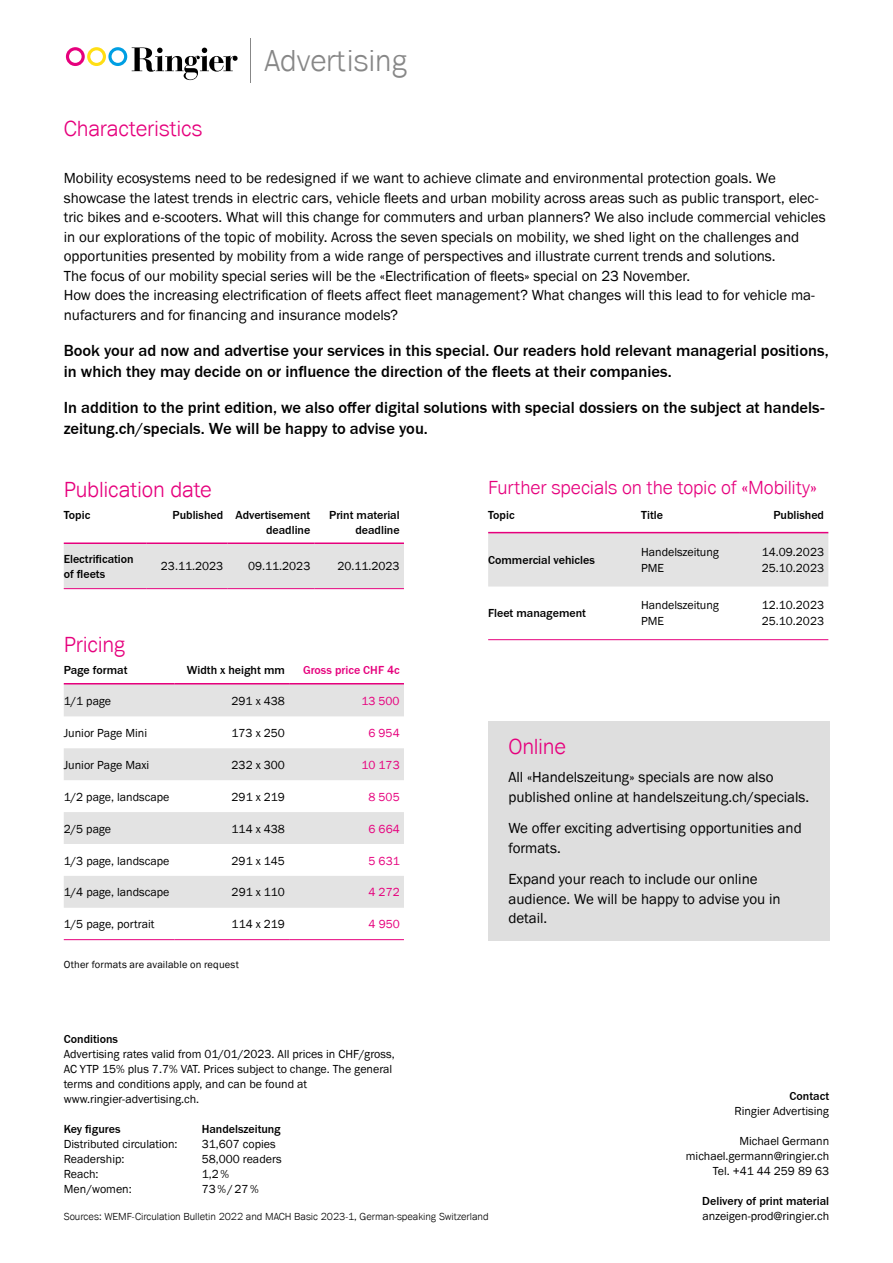
<style>
.page{position:relative;width:893px;height:1263px;background:#fff}
.page>*{position:absolute;margin:0;border:0;box-sizing:border-box;transform-origin:0 0}
.t1{font:300 31.2px "Ringier";color:#878787}
.t2{font:300 22.5px "Ringier";letter-spacing:-.01em;color:#e6007d}
.t3{font:300 19.5px "Ringier";letter-spacing:-.01em;color:#e6007d}
.t4{font:700 16.5px/21px "Ringier";color:#000}
.t5{font:15px/19.5px "Ringier";color:#000}
.t6{font:12px/15px "Ringier";color:#000}
.t7{font:700 12px/15px "Ringier";color:#000;text-align:right}
.t8{font:12px "Ringier";color:#e6007d}
.t9{font:700 12px "Ringier";color:#e6007d}
.t10{font:300 10.5px "Ringier";color:#000}
.t11{font:10.5px "Ringier";letter-spacing:.015em;color:#000}
</style>
<div class="page">
<svg style="left:66px;top:47px;width:172px;height:33px"></svg>
<hr style="left:250px;top:38px;width:1px;height:45px;background:#878787">
<svg style="left:64px;top:684px;width:340px;height:224px;fill:#e3e3e3"></svg>
<hr style="left:64px;top:683px;width:110px;height:1px;background:#e6007d">
<hr style="left:174px;top:683px;width:115px;height:1px;background:#e6007d">
<hr style="left:289px;top:683px;width:115px;height:1px;background:#e6007d">
<hr style="left:64px;top:939px;width:110px;height:1px;background:#e6007d">
<hr style="left:174px;top:939px;width:115px;height:1px;background:#e6007d">
<hr style="left:289px;top:939px;width:115px;height:1px;background:#e6007d">
<div style="left:64px;top:544px;width:340px;height:44px;background:#e3e3e3"></div>
<hr style="left:64px;top:542px;width:83px;height:2px;background:#e6007d">
<hr style="left:147px;top:542px;width:80px;height:2px;background:#e6007d">
<hr style="left:227px;top:542px;width:88px;height:2px;background:#e6007d">
<hr style="left:315px;top:542px;width:89px;height:2px;background:#e6007d">
<hr style="left:64px;top:588px;width:83px;height:1px;background:#e6007d">
<hr style="left:147px;top:588px;width:80px;height:1px;background:#e6007d">
<hr style="left:227px;top:588px;width:88px;height:1px;background:#e6007d">
<hr style="left:315px;top:588px;width:89px;height:1px;background:#e6007d">
<div style="left:488px;top:721px;width:341px;height:220px;background:#dedede"></div>
<div style="left:488px;top:533px;width:340px;height:53px;background:#e3e3e3"></div>
<hr style="left:488px;top:532px;width:149px;height:1px;background:#e6007d">
<hr style="left:637px;top:532px;width:102px;height:1px;background:#e6007d">
<hr style="left:739px;top:532px;width:89px;height:1px;background:#e6007d">
<hr style="left:488px;top:639px;width:149px;height:1px;background:#e6007d">
<hr style="left:637px;top:639px;width:102px;height:1px;background:#e6007d">
<hr style="left:739px;top:639px;width:89px;height:1px;background:#e6007d">
<h1 class="t1" style="left:265px;top:41px;width:145px">Advertising</h1>
<h2 class="t2" style="left:64px;top:115px;width:140px">Characteristics</h2>
<p class="t5" style="left:64px;top:168px;width:763px">Mobility ecosystems need to be redesigned if we want to achieve climate and environmental protection goals. We showcase the latest trends in electric cars, vehicle fleets and urban mobility across areas such as public transport, elec&shy;tric bikes and e-scooters. What will this change for commuters and urban planners? We also include commercial vehicles in our explorations of the topic of mobility. Across the seven specials on mobility, we shed light on the challenges and opportunities presented by mobility from a wide range of perspectives and illustrate current trends and solutions.<br>The focus of our mobility special series will be the «Electrification of fleets» special on 23 November.<br>How does the increasing electrification of fleets affect fleet management? What changes will this lead to for vehicle ma&shy;nufacturers and for financing and insurance models?</p>
<p class="t4" style="left:64px;top:339px;width:766px">Book your ad now and advertise your services in this special. Our readers hold relevant managerial positions, in which they may decide on or influence the direction of the fleets at their companies.</p>
<p class="t4" style="left:64px;top:396px;width:762px">In addition to the print edition, we also offer digital solutions with special dossiers on the subject at handels&shy;zeitung.ch/specials. We will be happy to advise you.</p>
<h2 class="t2" style="left:64px;top:475px;width:150px">Publication date</h2>
<p class="t7" style="left:64px;top:507px;width:28px">Topic</p>
<p class="t7" style="left:173px;top:507px;width:139px">Published Advertisement deadline</p>
<p class="t7" style="left:329px;top:507px;width:72px">Print material deadline</p>
<p class="t7" style="left:64px;top:551px;width:71px;text-align:left">Electrification of fleets</p>
<p class="t6" style="left:161px;top:559px;width:64px">23.11.2023</p>
<p class="t6" style="left:248px;top:559px;width:64px">09.11.2023</p>
<p class="t6" style="left:337px;top:559px;width:64px">20.11.2023</p>
<h2 class="t2" style="left:64px;top:631px;width:63px">Pricing</h2>
<p class="t7" style="left:64px;top:662px;width:65px">Page format</p>
<p class="t7" style="left:187px;top:662px;width:99px">Width x height mm</p>
<p class="t9" style="left:303px;top:662px;width:98px">Gross price CHF 4c</p>
<p class="t6" style="left:64px;top:693px;width:49px">1/1 page</p>
<p class="t6" style="left:232px;top:693px;width:55px">291 x 438</p>
<p class="t8" style="left:361px;top:694px;width:40px">13 500</p>
<p class="t6" style="left:64px;top:725px;width:85px">Junior Page Mini</p>
<p class="t6" style="left:232px;top:725px;width:55px">173 x 250</p>
<p class="t8" style="left:369px;top:725px;width:33px">6 954</p>
<p class="t6" style="left:64px;top:757px;width:87px">Junior Page Maxi</p>
<p class="t6" style="left:232px;top:757px;width:55px">232 x 300</p>
<p class="t8" style="left:362px;top:757px;width:40px">10 173</p>
<p class="t6" style="left:64px;top:789px;width:107px">1/2 page, landscape</p>
<p class="t6" style="left:232px;top:789px;width:55px">291 x 219</p>
<p class="t8" style="left:369px;top:789px;width:33px">8 505</p>
<p class="t6" style="left:64px;top:821px;width:49px">2/5 page</p>
<p class="t6" style="left:232px;top:821px;width:55px">114 x 438</p>
<p class="t8" style="left:369px;top:821px;width:33px">6 664</p>
<p class="t6" style="left:64px;top:853px;width:107px">1/3 page, landscape</p>
<p class="t6" style="left:232px;top:853px;width:55px">291 x 145</p>
<p class="t8" style="left:369px;top:853px;width:33px">5 631</p>
<p class="t6" style="left:64px;top:885px;width:107px">1/4 page, landscape</p>
<p class="t6" style="left:232px;top:885px;width:55px">291 x 110</p>
<p class="t8" style="left:369px;top:885px;width:33px">4 272</p>
<p class="t6" style="left:64px;top:917px;width:92px">1/5 page, portrait</p>
<p class="t6" style="left:232px;top:917px;width:55px">114 x 219</p>
<p class="t8" style="left:369px;top:917px;width:33px">4 950</p>
<p class="t11" style="left:64px;top:958px;width:177px">Other formats are available on request</p>
<h3 class="t3" style="left:488px;top:475px;width:330px">Further specials on the topic of «Mobility»</h3>
<p class="t7" style="left:488px;top:508px;width:28px">Topic</p>
<p class="t7" style="left:641px;top:508px;width:23px">Title</p>
<p class="t7" style="left:773px;top:508px;width:52px">Published</p>
<p class="t7" style="left:488px;top:552px;width:108px">Commercial vehicles</p>
<p class="t6" style="left:641px;top:543px;width:79px;line-height:16.5px">Handelszeitung<br>PME</p>
<p class="t6" style="left:762px;top:543px;width:64px;line-height:16.5px">14.09.2023<br>25.10.2023</p>
<p class="t7" style="left:488px;top:605px;width:99px">Fleet management</p>
<p class="t6" style="left:641px;top:596px;width:79px;line-height:16.5px">Handelszeitung<br>PME</p>
<p class="t6" style="left:762px;top:596px;width:64px;line-height:16.5px">12.10.2023<br>25.10.2023</p>
<h2 class="t2" style="left:508px;top:733px;width:59px">Online</h2>
<p class="t5" style="left:508px;top:767px;width:302px">All «Handelszeitung» specials are now also published online at handelszeitung.ch/specials.</p>
<p class="t5" style="left:508px;top:818px;width:295px">We offer exciting advertising opportunities and formats.</p>
<p class="t5" style="left:508px;top:869px;width:274px">Expand your reach to include our online audience. We will be happy to advise you in detail.</p>
<p class="t7" style="left:64px;top:1032px;width:56px">Conditions</p>
<p class="t6" style="left:64px;top:1047px;width:332px">Advertising rates valid from 01/01/2023. All prices in CHF/gross, AC YTP 15% plus 7.7% VAT. Prices subject to change. The general terms and conditions apply, and can be found at www.ringier-advertising.ch.</p>
<p class="t7" style="left:64px;top:1122px;width:58px">Key figures</p>
<p class="t7" style="left:202px;top:1122px;width:81px">Handelszeitung</p>
<p class="t6" style="left:64px;top:1137px;width:115px">Distributed circulation:</p>
<p class="t6" style="left:202px;top:1137px;width:76px">31,607 copies</p>
<p class="t6" style="left:64px;top:1152px;width:62px">Readership:</p>
<p class="t6" style="left:202px;top:1152px;width:81px">58,000 readers</p>
<p class="t6" style="left:64px;top:1167px;width:36px">Reach:</p>
<p class="t6" style="left:202px;top:1167px;width:29px">1,2%</p>
<p class="t6" style="left:64px;top:1182px;width:70px">Men/women:</p>
<p class="t6" style="left:202px;top:1182px;width:58px">73%/27%</p>
<p class="t10" style="left:64px;top:1210px;width:426px">Sources: WEMF-Circulation Bulletin 2022 and MACH Basic 2023-1, German-speaking Switzerland</p>
<p class="t7" style="left:789px;top:1089px;width:41px">Contact</p>
<p class="t6" style="left:734px;top:1104px;width:96px">Ringier Advertising</p>
<p class="t6" style="left:686px;top:1134px;width:145px;text-align:right">Michael Germann michael.germann@ringier.ch<br>Tel. +41 44 259 89 63</p>
<p class="t7" style="left:702px;top:1194px;width:128px">Delivery of print material</p>
<p class="t6" style="left:703px;top:1209px;width:128px">anzeigen-prod@ringier.ch</p>
</div>
